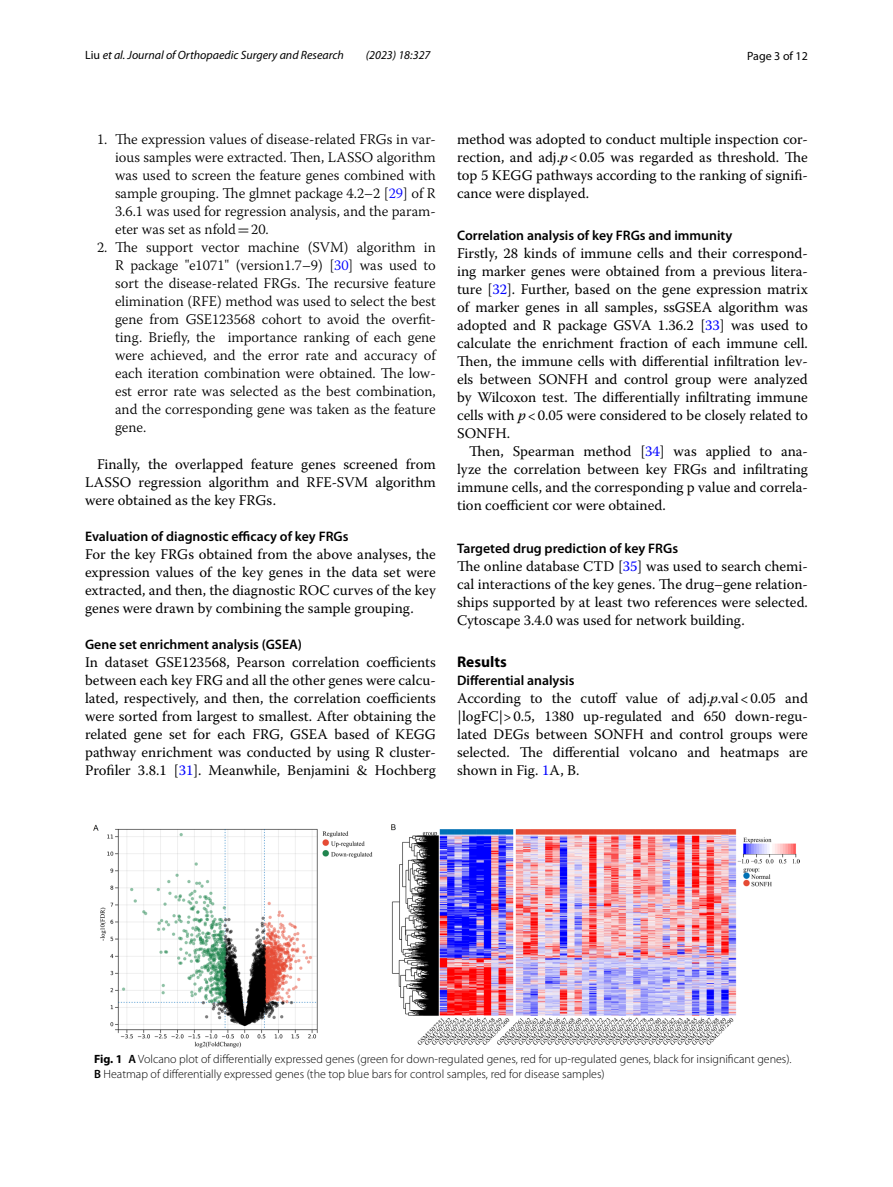
<style>
.page{position:relative;width:893px;height:1187px;background:#fff}
.page>*{position:absolute;margin:0;border:0;box-sizing:border-box;transform-origin:0 0}
.t1{font:700 15.45px "Myriad Pro";color:#000}
.t2{font:14.7px/18px "Warnock Pro";color:#000;text-align:justify}
.t3{font:300 14.7px/18px "Warnock Pro";color:#000;text-align:justify}
.t4{font:600 13.8px "Myriad Pro";color:#000}
.t5{font:300 12px/15px "Myriad Pro";color:#000}
.t6{font:italic 12px "Myriad Pro";color:#000}
.t7{font:12px "Myriad Pro";color:#000}
.s1{font-style:normal}
.s2{color:#00f}
.s3{font-family:"MTSY";font-weight:400}
.s4{font-style:italic}
.s5{font-weight:700}
.s6{font-weight:600}
</style>
<div class="page">
<img style="left:94px;top:824px;width:705px;height:223px">
<p class="t6" style="left:85px;top:48px;width:260px"><span class="s1">Liu</span> et al. Journal of Orthopaedic Surgery and Research</p>
<p class="t6" style="left:366px;top:48px;width:66px">(2023) 18:327</p>
<p class="t7" style="left:747px;top:48px;width:62px">Page 3 of 12</p>
<p class="t3" style="left:115px;top:130px;width:322px;text-indent:-18px">1. The expression values of disease-related FRGs in var&shy;ious samples were extracted. Then, LASSO algorithm was used to screen the feature genes combined with sample grouping. The glmnet package 4.2–2 [<span class="s2">29</span>] of R 3.6.1 was used for regression analysis, and the param&shy;eter was set as nfold<span class="s3">=</span>20.</p>
<p class="t3" style="left:115px;top:238px;width:322px;text-indent:-18px">2. The support vector machine (SVM) algorithm in R package "e1071" (version1.7–9) [<span class="s2">30</span>] was used to sort the disease-related FRGs. The recursive feature elimination (RFE) method was used to select the best gene from GSE123568 cohort to avoid the overfit&shy;ting. Briefly, the importance ranking of each gene were achieved, and the error rate and accuracy of each iteration combination were obtained. The low&shy;est error rate was selected as the best combination, and the corresponding gene was taken as the feature gene.</p>
<p class="t2" style="left:85px;top:454px;width:352px;text-indent:12px">Finally, the overlapped feature genes screened from LASSO regression algorithm and RFE-SVM algorithm were obtained as the key FRGs.</p>
<p class="t4" style="left:85px;top:527px;width:265px">Evaluation of diagnostic efficacy of key FRGs</p>
<p class="t2" style="left:85px;top:544px;width:352px">For the key FRGs obtained from the above analyses, the expression values of the key genes in the data set were extracted, and then, the diagnostic ROC curves of the key genes were drawn by combining the sample grouping.</p>
<p class="t4" style="left:85px;top:635px;width:218px">Gene set enrichment analysis (GSEA)</p>
<p class="t2" style="left:85px;top:652px;width:352px">In dataset GSE123568, Pearson correlation coefficients between each key FRG and all the other genes were calcu&shy;lated, respectively, and then, the correlation coefficients were sorted from largest to smallest. After obtaining the related gene set for each FRG, GSEA based of KEGG pathway enrichment was conducted by using R cluster-Profiler 3.8.1 [<span class="s2">31</span>]. Meanwhile, Benjamini &amp; Hochberg</p>
<p class="t2" style="left:457px;top:130px;width:352px">method was adopted to conduct multiple inspection cor&shy;rection, and adj.<span class="s4">p</span>&lt;0.05 was regarded as threshold. The top 5 KEGG pathways according to the ranking of signifi&shy;cance were displayed.</p>
<p class="t4" style="left:457px;top:227px;width:277px">Correlation analysis of key FRGs and immunity</p>
<p class="t2" style="left:457px;top:244px;width:352px">Firstly, 28 kinds of immune cells and their correspond&shy;ing marker genes were obtained from a previous litera&shy;ture [<span class="s2">32</span>]. Further, based on the gene expression matrix of marker genes in all samples, ssGSEA algorithm was adopted and R package GSVA 1.36.2 [<span class="s2">33</span>] was used to calculate the enrichment fraction of each immune cell.<br>Then, the immune cells with differential infiltration lev&shy;els between SONFH and control group were analyzed by Wilcoxon test. The differentially infiltrating immune cells with <span class="s4">p</span>&lt;0.05 were considered to be closely related to SONFH.</p>
<p class="t2" style="left:457px;top:442px;width:352px;text-indent:12px">Then, Spearman method [<span class="s2">34</span>] was applied to ana&shy;lyze the correlation between key FRGs and infiltrating immune cells, and the corresponding p value and correla&shy;tion coefficient cor were obtained.</p>
<p class="t4" style="left:457px;top:539px;width:222px">Targeted drug prediction of key FRGs</p>
<p class="t2" style="left:457px;top:556px;width:352px">The online database CTD [<span class="s2">35</span>] was used to search chemi&shy;cal interactions of the key genes. The drug–gene relation&shy;ships supported by at least two references were selected.<br>Cytoscape 3.4.0 was used for network building.</p>
<p class="t1" style="left:457px;top:651px;width:51px">Results</p>
<p class="t4" style="left:457px;top:671px;width:119px">Differential analysis</p>
<p class="t2" style="left:457px;top:688px;width:352px">According to the cutoff value of adj.<span class="s4">p</span>.val&lt;0.05 and |logFC|&gt;0.5, 1380 up-regulated and 650 down-regu&shy;lated DEGs between SONFH and control groups were selected. The differential volcano and heatmaps are shown in Fig. <span class="s2">1</span>A, B.</p>
<p class="t5" style="left:94px;top:1051px;width:699px"><span class="s5">Fig. 1</span> <span class="s6">A</span> Volcano plot of differentially expressed genes (green for down-regulated genes, red for up-regulated genes, black for insignificant genes).<br><span class="s6">B</span> Heatmap of differentially expressed genes (the top blue bars for control samples, red for disease samples)</p>
</div>
